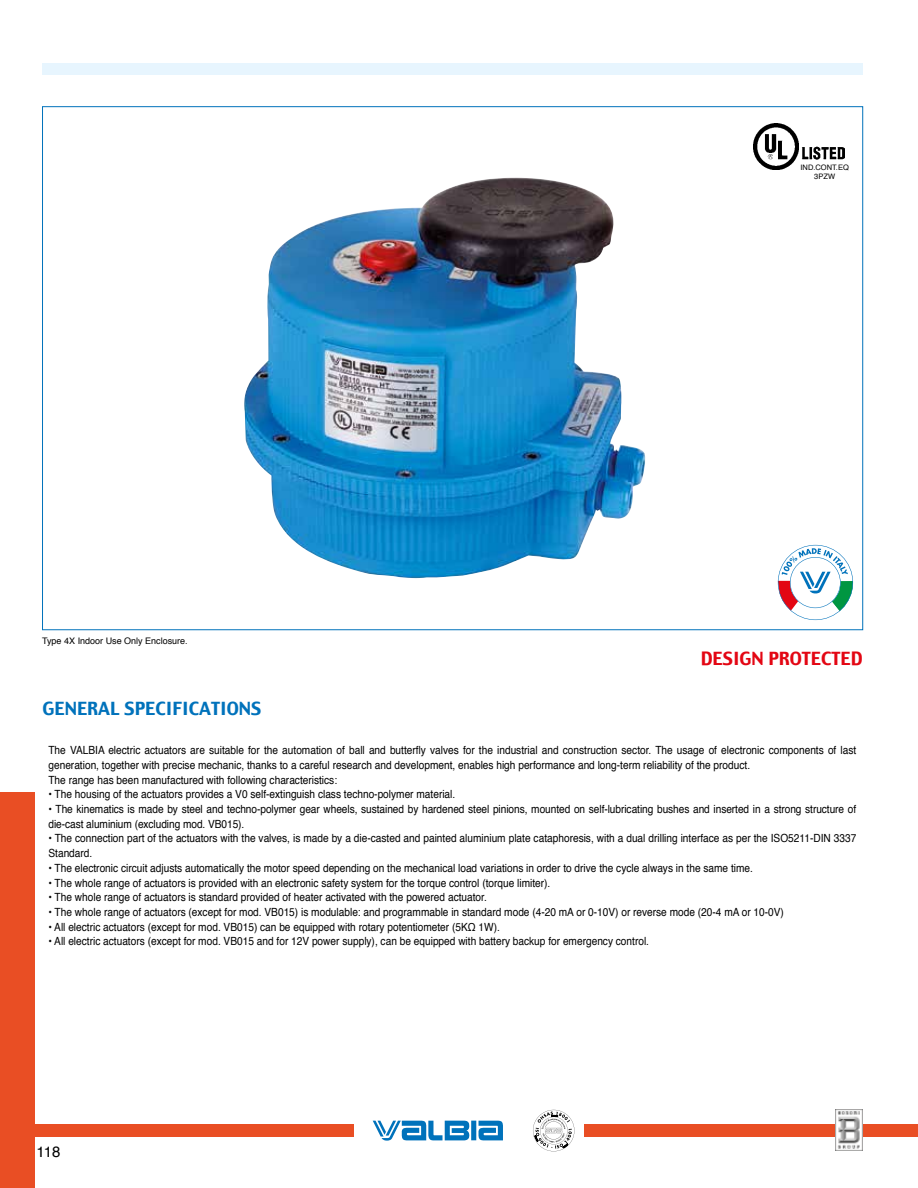
<style>
.page{position:relative;width:918px;height:1188px;background:#fff}
.page>*{position:absolute;margin:0;border:0;box-sizing:border-box;transform-origin:0 0}
.t1{font:18px "Charcoal";color:#0072bb}
.t2{font:18px "Charcoal";color:#e30613}
.t3{font:15px "Helvetica";color:#000}
.t4{font:11.25px/14.7px "Helvetica";color:#000;scale:.9 1}
.t5{font:9px "Helvetica";color:#000}
.t6{font:7.5px/9px "Helvetica";color:#000;text-align:center}
</style>
<div class="page">
<div style="left:43px;top:64px;width:820px;height:11px;background:#e7f5fe"></div>
<div style="left:0;top:1124px;width:353px;height:13px;background:#e94e24"></div>
<div style="left:584px;top:1124px;width:334px;height:13px;background:#e94e24"></div>
<svg style="left:478px;top:1121px;width:25px;height:20px"></svg>
<div style="left:471px;top:1121px;width:5px;height:19px;background:#0072bb"></div>
<svg style="left:373px;top:1121px;width:96px;height:20px"></svg>
<svg style="left:533px;top:1110px;width:41px;height:41px"></svg>
<img style="left:836px;top:1110px;width:27px;height:41px">
<img style="left:244px;top:178px;width:402px;height:401px">
<div style="left:0;top:793px;width:34px;height:395px;background:#e94e24"></div>
<img style="left:753px;top:124px;width:92px;height:45px">
<svg style="left:778px;top:545px;width:76px;height:76px"></svg>
<p class="t5" style="left:42px;top:634px;width:147px">Type 4X Indoor Use Only Enclosure.</p>
<h1 class="t1" style="left:43px;top:697px;width:220px">GENERAL SPECIFICATIONS</h1>
<p class="t6" style="left:801px;top:163px;width:50px">IND.CONT.EQ<br>3PZW</p>
<h1 class="t2" style="left:701px;top:647px;width:164px">DESIGN PROTECTED</h1>
<p class="t4" style="left:48px;top:743px;width:899px">The VALBIA electric actuators are suitable for the automation of ball and butterfly valves for the industrial and construction sector. The usage of electronic components of last generation, together with precise mechanic, thanks to a careful research and development, enables high performance and long-term reliability of the product.<br>The range has been manufactured with following characteristics:</p>
<p class="t4" style="left:48px;top:787px;width:454px">• The housing of the actuators provides a V0 self-extinguish class techno-polymer material.</p>
<p class="t4" style="left:48px;top:802px;width:899px">• The kinematics is made by steel and techno-polymer gear wheels, sustained by hardened steel pinions, mounted on self-lubricating bushes and inserted in a strong structure of die-cast aluminium (excluding mod. VB015).</p>
<p class="t4" style="left:48px;top:831px;width:899px">• The connection part of the actuators with the valves, is made by a die-casted and painted aluminium plate cataphoresis, with a dual drilling interface as per the ISO5211-DIN 3337<br>Standard.</p>
<p class="t4" style="left:48px;top:861px;width:784px">• The electronic circuit adjusts automatically the motor speed depending on the mechanical load variations in order to drive the cycle always in the same time.</p>
<p class="t4" style="left:48px;top:876px;width:559px">• The whole range of actuators is provided with an electronic safety system for the torque control (torque limiter).</p>
<p class="t4" style="left:48px;top:890px;width:489px">• The whole range of actuators is standard provided of heater activated with the powered actuator.</p>
<p class="t4" style="left:48px;top:905px;width:819px">• The whole range of actuators (except for mod. VB015) is modulable: and programmable in standard mode (4-20 mA or 0-10V) or reverse mode (20-4 mA or 10-0V)</p>
<p class="t4" style="left:48px;top:920px;width:503px">• All electric actuators (except for mod. VB015) can be equipped with rotary potentiometer (5KΩ 1W).</p>
<p class="t4" style="left:48px;top:934px;width:669px">• All electric actuators (except for mod. VB015 and for 12V power supply), can be equipped with battery backup for emergency control.</p>
<h2 class="t3" style="left:37px;top:1141px;width:25px">118</h2>
</div>
